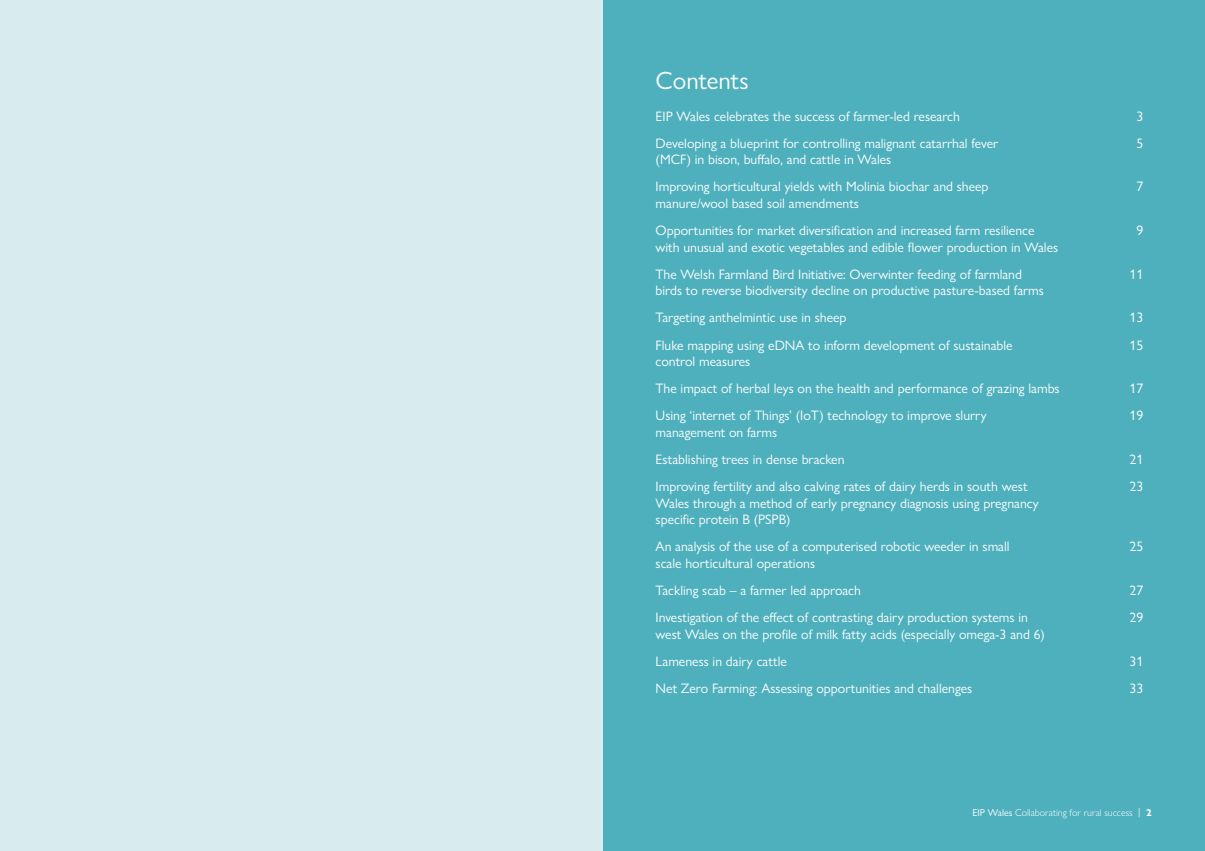
<style>
.page{position:relative;width:1205px;height:851px;background:#fff}
.page>*{position:absolute;margin:0;border:0;box-sizing:border-box;transform-origin:0 0}
.t1{font:25px "Gill Sans Nova";color:#fff}
.t2{font:13.75px/16.5px "Gill Sans Nova";color:#fff}
.t3{font:300 10px "Gill Sans Nova";color:#fff}
.s1{font-weight:400}
.s2{font-weight:700}
</style>
<div class="page">
<div style="left:602px;top:0;width:603px;height:850px;background:#4fb0bd"></div>
<div style="left:0;top:0;width:602px;height:850px;background:#d8ebef"></div>
<p class="t1" style="left:656px;top:65px;width:94px">Contents</p>
<p class="t2" style="left:656px;top:107px;width:306px">EIP Wales celebrates the success of farmer-led research</p>
<p class="t2" style="left:1136px;top:107px;width:8px">3</p>
<p class="t2" style="left:656px;top:135px;width:344px">Developing a blueprint for controlling malignant catarrhal fever</p>
<p class="t2" style="left:1136px;top:135px;width:8px">5</p>
<p class="t2" style="left:656px;top:151px;width:237px">(MCF) in bison, buffalo, and cattle in Wales</p>
<p class="t2" style="left:656px;top:178px;width:334px">Improving horticultural yields with Molinia biochar and sheep</p>
<p class="t2" style="left:1136px;top:178px;width:8px">7</p>
<p class="t2" style="left:656px;top:195px;width:205px">manure/wool based soil amendments</p>
<p class="t2" style="left:656px;top:222px;width:380px">Opportunities for market diversification and increased farm resilience</p>
<p class="t2" style="left:1136px;top:222px;width:8px">9</p>
<p class="t2" style="left:656px;top:238px;width:404px">with unusual and exotic vegetables and edible flower production in Wales</p>
<p class="t2" style="left:656px;top:265px;width:368px">The Welsh Farmland Bird Initiative: Overwinter feeding of farmland</p>
<p class="t2" style="left:1129px;top:265px;width:15px">11</p>
<p class="t2" style="left:656px;top:282px;width:390px">birds to reverse biodiversity decline on productive pasture-based farms</p>
<p class="t2" style="left:656px;top:309px;width:192px">Targeting anthelmintic use in sheep</p>
<p class="t2" style="left:1129px;top:309px;width:15px">13</p>
<p class="t2" style="left:656px;top:336px;width:358px">Fluke mapping using eDNA to inform development of sustainable</p>
<p class="t2" style="left:1129px;top:336px;width:15px">15</p>
<p class="t2" style="left:656px;top:353px;width:96px">control measures</p>
<p class="t2" style="left:656px;top:380px;width:405px">The impact of herbal leys on the health and performance of grazing lambs</p>
<p class="t2" style="left:1129px;top:380px;width:15px">17</p>
<p class="t2" style="left:656px;top:407px;width:332px">Using ‘internet of Things’ (IoT) technology to improve slurry</p>
<p class="t2" style="left:1129px;top:407px;width:15px">19</p>
<p class="t2" style="left:656px;top:423px;width:123px">management on farms</p>
<p class="t2" style="left:656px;top:451px;width:190px">Establishing trees in dense bracken</p>
<p class="t2" style="left:1129px;top:451px;width:15px">21</p>
<p class="t2" style="left:656px;top:478px;width:373px">Improving fertility and also calving rates of dairy herds in south west</p>
<p class="t2" style="left:1129px;top:478px;width:15px">23</p>
<p class="t2" style="left:656px;top:494px;width:385px">Wales through a method of early pregnancy diagnosis using pregnancy specific protein B (PSPB)</p>
<p class="t2" style="left:656px;top:538px;width:355px">An analysis of the use of a computerised robotic weeder in small</p>
<p class="t2" style="left:1129px;top:538px;width:15px">25</p>
<p class="t2" style="left:656px;top:554px;width:161px">scale horticultural operations</p>
<p class="t2" style="left:656px;top:582px;width:207px">Tackling scab – a farmer led approach</p>
<p class="t2" style="left:1129px;top:582px;width:15px">27</p>
<p class="t2" style="left:656px;top:609px;width:374px">Investigation of the effect of contrasting dairy production systems in</p>
<p class="t2" style="left:1129px;top:609px;width:15px">29</p>
<p class="t2" style="left:656px;top:625px;width:391px">west Wales on the profile of milk fatty acids (especially omega-3 and 6)</p>
<p class="t2" style="left:656px;top:652px;width:133px">Lameness in dairy cattle</p>
<p class="t2" style="left:1129px;top:652px;width:15px">31</p>
<p class="t2" style="left:656px;top:679px;width:318px">Net Zero Farming: Assessing opportunities and challenges</p>
<p class="t2" style="left:1129px;top:679px;width:15px">33</p>
<p class="t3" style="left:972px;top:805px;width:181px"><span class="s1">EIP Wales</span> Collaborating for rural success <span class="s1">|</span> <span class="s2">2</span></p>
</div>
